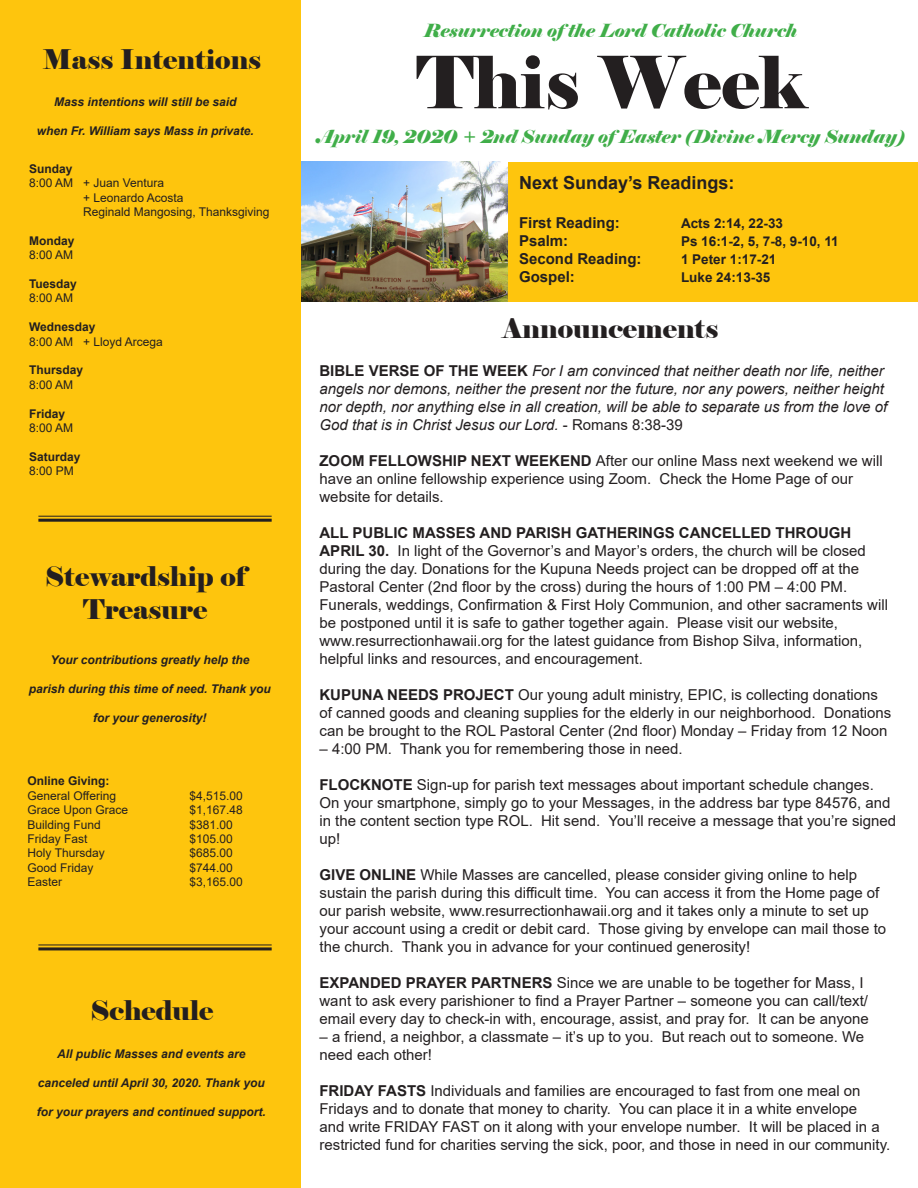
<style>
.page{position:relative;width:918px;height:1188px;background:#fff}
.page>*{position:absolute;margin:0;border:0;box-sizing:border-box;transform-origin:0 0}
.t1{font:72px "Elephant";color:#231f20}
.t2{font:27px/32.4px "Elephant";color:#231f20;text-align:center}
.t3{font:italic 18px "Elephant";color:#40ae49}
.t4{font:700 18px "Arial";color:#231f20}
.t5{font:15px/18px "Arial";color:#231f20}
.t6{font:italic 15px/18px "Arial";color:#231f20}
.t7{font:700 15px "Arial";color:#231f20}
.t8{font:700 13.5px "Arial";color:#231f20}
.t9{font:12px/14.4px "Arial";color:#231f20}
.t10{font:italic 700 12px "Arial";color:#231f20}
.t11{font:700 12px "Arial";color:#231f20}
.s1{font-weight:700;font-style:normal}
.s2{font-style:normal}
.s3{font-weight:700}
</style>
<div class="page">
<img style="left:301px;top:162px;width:208px;height:139px">
<div style="left:0;top:0;width:301px;height:1188px;background:#fec50d"></div>
<div style="left:509px;top:162px;width:409px;height:139px;background:#fec50d"></div>
<hr style="left:38px;top:516px;width:234px;height:1px;background:#231f20">
<hr style="left:38px;top:519px;width:234px;height:3px;background:#231f20">
<hr style="left:38px;top:944px;width:234px;height:1px;background:#231f20">
<hr style="left:38px;top:947px;width:234px;height:3px;background:#231f20">
<h2 class="t2" style="left:43px;top:44px;width:220px">Mass Intentions</h2>
<p class="t10" style="left:54px;top:95px;width:184px">Mass intentions will still be said</p>
<p class="t10" style="left:37px;top:124px;width:219px">when Fr. William says Mass in private.</p>
<p class="t11" style="left:29px;top:162px;width:45px">Sunday</p>
<p class="t9" style="left:83px;top:176px;width:188px;text-indent:-54px">8:00 AM + Juan Ventura<br>+ Leonardo Acosta<br>Reginald Mangosing, Thanksgiving</p>
<p class="t11" style="left:29px;top:234px;width:47px">Monday</p>
<p class="t9" style="left:29px;top:248px;width:46px">8:00 AM</p>
<p class="t11" style="left:29px;top:277px;width:49px">Tuesday</p>
<p class="t9" style="left:29px;top:291px;width:46px">8:00 AM</p>
<p class="t11" style="left:29px;top:320px;width:68px">Wednesday</p>
<p class="t9" style="left:29px;top:334px;width:135px">8:00 AM + Lloyd Arcega</p>
<p class="t11" style="left:29px;top:363px;width:56px">Thursday</p>
<p class="t9" style="left:29px;top:377px;width:46px">8:00 AM</p>
<p class="t11" style="left:29px;top:407px;width:38px">Friday</p>
<p class="t9" style="left:29px;top:421px;width:46px">8:00 AM</p>
<p class="t11" style="left:29px;top:450px;width:53px">Saturday</p>
<p class="t9" style="left:29px;top:464px;width:46px">8:00 PM</p>
<h2 class="t2" style="left:45px;top:561px;width:202px">Stewardship of<br>Treasure</h2>
<p class="t10" style="left:50px;top:653px;width:200px">Your contributions greatly help the</p>
<p class="t10" style="left:29px;top:682px;width:244px">parish during this time of need. Thank you</p>
<p class="t10" style="left:93px;top:711px;width:115px">for your generosity!</p>
<p class="t11" style="left:28px;top:775px;width:84px">Online Giving:</p>
<p class="t9" style="left:28px;top:788px;width:90px">General Offering</p>
<p class="t9" style="left:190px;top:788px;width:55px">$4,515.00</p>
<p class="t9" style="left:28px;top:803px;width:102px">Grace Upon Grace</p>
<p class="t9" style="left:190px;top:803px;width:55px">$1,167.48</p>
<p class="t9" style="left:28px;top:817px;width:75px">Building Fund</p>
<p class="t9" style="left:190px;top:817px;width:45px">$381.00</p>
<p class="t9" style="left:28px;top:832px;width:62px">Friday Fast</p>
<p class="t9" style="left:190px;top:832px;width:45px">$105.00</p>
<p class="t9" style="left:28px;top:846px;width:79px">Holy Thursday</p>
<p class="t9" style="left:190px;top:846px;width:45px">$685.00</p>
<p class="t9" style="left:28px;top:860px;width:68px">Good Friday</p>
<p class="t9" style="left:190px;top:860px;width:45px">$744.00</p>
<p class="t9" style="left:28px;top:875px;width:36px">Easter</p>
<p class="t9" style="left:190px;top:875px;width:55px">$3,165.00</p>
<h2 class="t2" style="left:90px;top:995px;width:125px">Schedule</h2>
<p class="t10" style="left:57px;top:1047px;width:190px">All public Masses and events are</p>
<p class="t10" style="left:38px;top:1076px;width:228px">canceled until April 30, 2020. Thank you</p>
<p class="t10" style="left:37px;top:1105px;width:230px">for your prayers and continued support.</p>
<p class="t3" style="left:424px;top:20px;width:375px">Resurrection ofthe Lord Catholic Church</p>
<h1 class="t1" style="left:416px;top:39px;width:390px">This Week</h1>
<p class="t3" style="left:316px;top:125px;width:590px">April 19, 2020 + 2nd Sunday ofEaster (Divine Mercy Sunday)</p>
<p class="t4" style="left:519px;top:172px;width:217px">Next Sunday’s Readings:</p>
<p class="t7" style="left:519px;top:215px;width:102px">First Reading:</p>
<p class="t8" style="left:681px;top:216px;width:104px">Acts 2:14, 22-33</p>
<p class="t7" style="left:519px;top:233px;width:51px">Psalm:</p>
<p class="t8" style="left:681px;top:234px;width:159px">Ps 16:1-2, 5, 7-8, 9-10, 11</p>
<p class="t7" style="left:519px;top:251px;width:124px">Second Reading:</p>
<p class="t8" style="left:681px;top:252px;width:97px">1 Peter 1:17-21</p>
<p class="t7" style="left:519px;top:269px;width:57px">Gospel:</p>
<p class="t8" style="left:681px;top:270px;width:91px">Luke 24:13-35</p>
<h2 class="t2" style="left:502px;top:313px;width:218px">Announcements</h2>
<p class="t6" style="left:320px;top:361px;width:569px"><span class="s1">BIBLE VERSE OF THE WEEK</span> For I am convinced that neither death nor life, neither angels nor demons, neither the present nor the future, nor any powers, neither height nor depth, nor anything else in all creation, will be able to separate us from the love of God that is in Christ Jesus our Lord. <span class="s2">- Romans 8:38-39</span></p>
<p class="t5" style="left:320px;top:451px;width:565px"><span class="s3">ZOOM FELLOWSHIP NEXT WEEKEND</span> After our online Mass next weekend we will have an online fellowship experience using Zoom. Check the Home Page of our website for details.</p>
<p class="t5" style="left:320px;top:523px;width:570px"><span class="s3">ALL PUBLIC MASSES AND PARISH GATHERINGS CANCELLED THROUGH APRIL 30.</span> In light of the Governor’s and Mayor’s orders, the church will be closed during the day. Donations for the Kupuna Needs project can be dropped off at the Pastoral Center (2nd floor by the cross) during the hours of 1:00 PM – 4:00 PM.<br>Funerals, weddings, Confirmation &amp; First Holy Communion, and other sacraments will be postponed until it is safe to gather together again. Please visit our website, www.resurrectionhawaii.org for the latest guidance from Bishop Silva, information, helpful links and resources, and encouragement.</p>
<p class="t5" style="left:320px;top:685px;width:573px"><span class="s3">KUPUNA NEEDS PROJECT</span> Our young adult ministry, EPIC, is collecting donations of canned goods and cleaning supplies for the elderly in our neighborhood. Donations can be brought to the ROL Pastoral Center (2nd floor) Monday – Friday from 12 Noon</p>
<p class="t5" style="left:320px;top:739px;width:365px">– 4:00 PM. Thank you for remembering those in need.</p>
<p class="t5" style="left:320px;top:775px;width:578px"><span class="s3">FLOCKNOTE</span> Sign-up for parish text messages about important schedule changes.<br>On your smartphone, simply go to your Messages, in the address bar type 84576, and in the content section type ROL. Hit send. You’ll receive a message that you’re signed up!</p>
<p class="t5" style="left:320px;top:865px;width:568px"><span class="s3">GIVE ONLINE</span> While Masses are cancelled, please consider giving online to help sustain the parish during this difficult time. You can access it from the Home page of our parish website, www.resurrectionhawaii.org and it takes only a minute to set up your account using a credit or debit card. Those giving by envelope can mail those to the church. Thank you in advance for your continued generosity!</p>
<p class="t5" style="left:320px;top:973px;width:551px"><span class="s3">EXPANDED PRAYER PARTNERS</span> Since we are unable to be together for Mass, I want to ask every parishioner to find a Prayer Partner – someone you can call/text/ email every day to check-in with, encourage, assist, and pray for. It can be anyone</p>
<p class="t5" style="left:320px;top:1027px;width:546px">– a friend, a neighbor, a classmate – it’s up to you. But reach out to someone. We need each other!</p>
<p class="t5" style="left:320px;top:1081px;width:572px"><span class="s3">FRIDAY FASTS</span> Individuals and families are encouraged to fast from one meal on Fridays and to donate that money to charity. You can place it in a white envelope<br>and write FRIDAY FAST on it along with your envelope number. It will be placed in a restricted fund for charities serving the sick, poor, and those in need in our community.</p>
</div>
